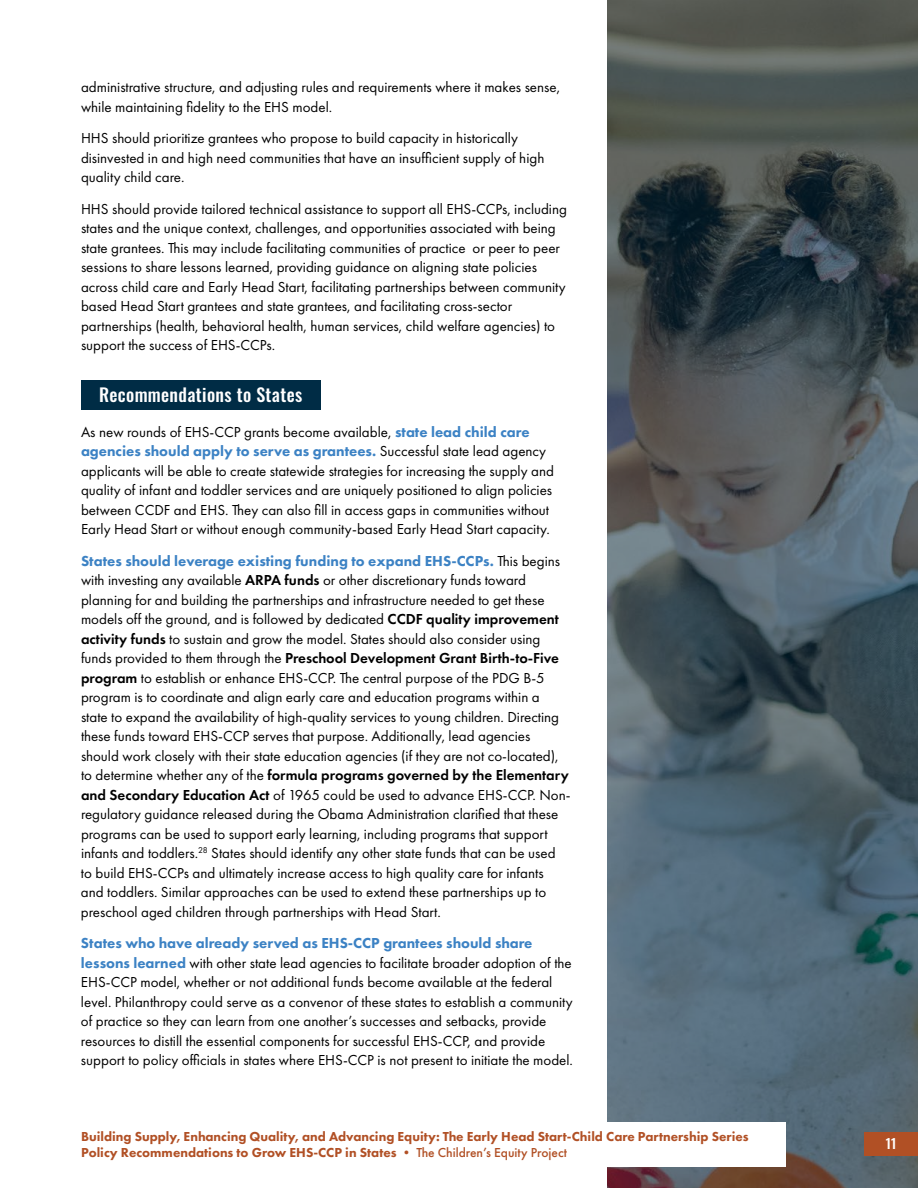
<style>
.page{position:relative;width:918px;height:1188px;background:#fff}
.page>*{position:absolute;margin:0;border:0;box-sizing:border-box;transform-origin:0 0}
.t1{font:500 18px "Oswald";letter-spacing:.02em;color:#fff}
.t2{font:15px/19.5px "Futura PT";color:#000}
.t3{font:800 13.5px/16.2px "Futura PT";color:#b15025}
.t4{font:500 13.5px "Oswald";color:#fff}
.s1{font-weight:800;color:#3c82c4}
.s2{font-weight:600}
.s3{font-weight:500}
</style>
<div class="page">
<svg style="left:608px;top:0;width:310px;height:1188px;background:#4c5960"></svg>
<div style="left:864px;top:1132px;width:54px;height:24px;background:#b15025"></div>
<div style="left:69px;top:1122px;width:717px;height:44px;background:#fff"></div>
<div style="left:81px;top:380px;width:240px;height:30px;background:#002c45"></div>
<p class="t2" style="left:81px;top:78px;width:481px">administrative structure, and adjusting rules and requirements where it makes sense, while maintaining fidelity to the EHS model.</p>
<p class="t2" style="left:81px;top:129px;width:465px">HHS should prioritize grantees who propose to build capacity in historically disinvested in and high need communities that have an insufficient supply of high quality child care.</p>
<p class="t2" style="left:81px;top:199px;width:487px">HHS should provide tailored technical assistance to support all EHS-CCPs, including states and the unique context, challenges, and opportunities associated with being state grantees. This may include facilitating communities of practice or peer to peer sessions to share lessons learned, providing guidance on aligning state policies across child care and Early Head Start, facilitating partnerships between community based Head Start grantees and state grantees, and facilitating cross-sector partnerships (health, behavioral health, human services, child welfare agencies) to support the success of EHS-CCPs.</p>
<p class="t1" style="left:99px;top:385px;width:205px">Recommendations to States</p>
<p class="t2" style="left:81px;top:422px;width:474px">As new rounds of EHS-CCP grants become available, <span class="s1">state lead child care agencies should apply to serve as grantees.</span> Successful state lead agency applicants will be able to create statewide strategies for increasing the supply and quality of infant and toddler services and are uniquely positioned to align policies between CCDF and EHS. They can also fill in access gaps in communities without Early Head Start or without enough community-based Early Head Start capacity.</p>
<p class="t2" style="left:81px;top:551px;width:491px"><span class="s1">States should leverage existing funding to expand EHS-CCPs.</span> This begins with investing any available <span class="s2">ARPA funds</span> or other discretionary funds toward planning for and building the partnerships and infrastructure needed to get these models off the ground, and is followed by dedicated <span class="s2">CCDF quality improvement activity funds</span> to sustain and grow the model. States should also consider using funds provided to them through the <span class="s2">Preschool Development Grant Birth-to-Five program</span> to establish or enhance EHS-CCP. The central purpose of the PDG B-5 program is to coordinate and align early care and education programs within a<br>state to expand the availability of high-quality services to young children. Directing these funds toward EHS-CCP serves that purpose. Additionally, lead agencies should work closely with their state education agencies (if they are not co-located), to determine whether any of the <span class="s2">formula programs governed by the Elementary and Secondary Education Act</span> of 1965 could be used to advance EHS-CCP. Non&shy;regulatory guidance released during the Obama Administration clarified that these programs can be used to support early learning, including programs that support infants and toddlers.<sup>28</sup> States should identify any other state funds that can be used<br>to build EHS-CCPs and ultimately increase access to high quality care for infants<br>and toddlers. Similar approaches can be used to extend these partnerships up to preschool aged children through partnerships with Head Start.</p>
<p class="t2" style="left:81px;top:934px;width:494px"><span class="s1">States who have already served as EHS-CCP grantees should share lessons learned</span> with other state lead agencies to facilitate broader adoption of the EHS-CCP model, whether or not additional funds become available at the federal level. Philanthropy could serve as a convenor of these states to establish a community of practice so they can learn from one another’s successes and setbacks, provide resources to distill the essential components for successful EHS-CCP, and provide support to policy officials in states where EHS-CCP is not present to initiate the model.</p>
<p class="t3" style="left:81px;top:1128px;width:669px">Building Supply, Enhancing Quality, and Advancing Equity: The Early Head Start-Child Care Partnership Series<br>Policy Recommendations to Grow EHS-CCP in States • <span class="s3">The Children’s Equity Project</span></p>
<p class="t4" style="left:886px;top:1136px;width:12px">11</p>
</div>
